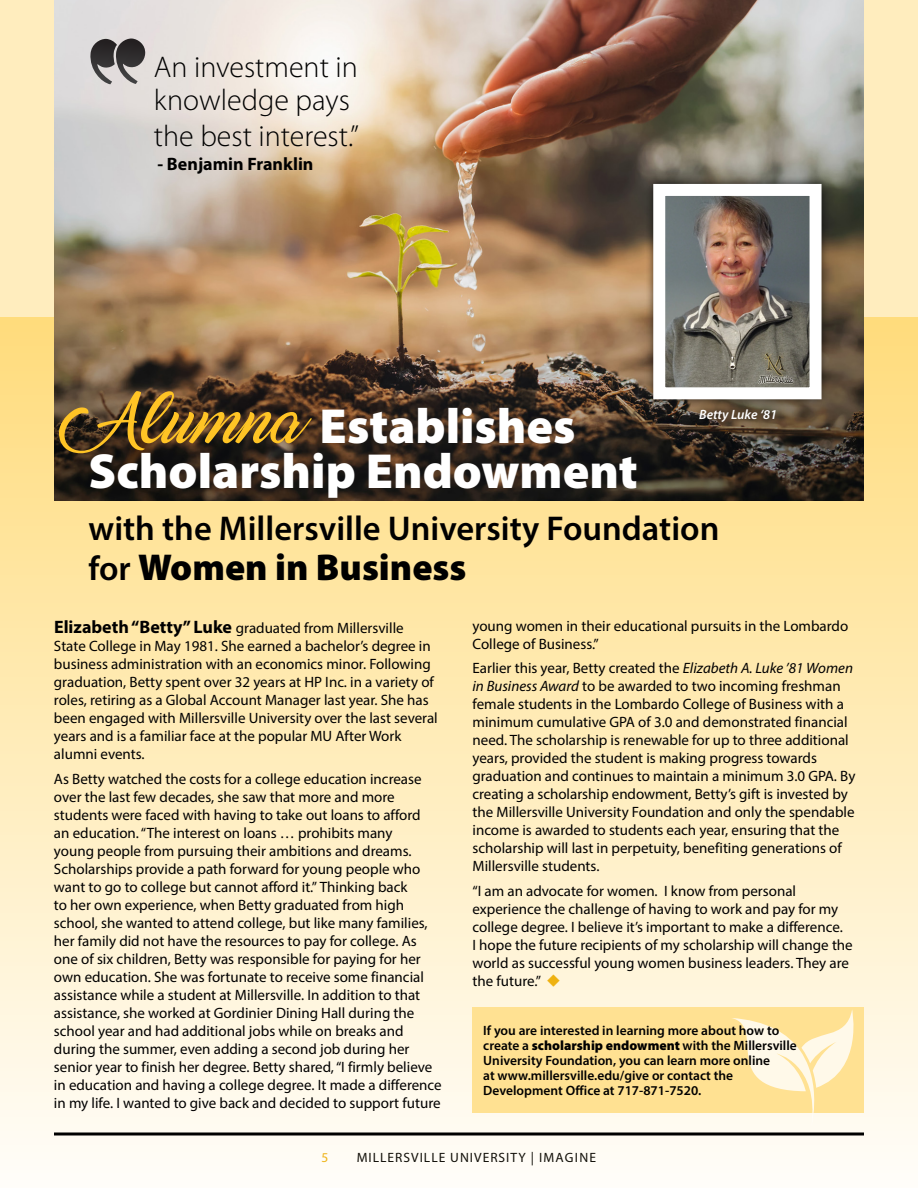
<style>
.page{position:relative;width:918px;height:1188px;background:#fff}
.page>*{position:absolute;margin:0;border:0;box-sizing:border-box;transform-origin:0 0}
.t1{font:900 49.5px/45px "Myriad Pro";color:#fff}
.t2{font:900 37.5px "Myriad Pro";color:#000}
.t3{font:600 34.5px "Myriad Pro";color:#000}
.t4{font:300 30px/33px "Myriad Pro";color:#000}
.t5{font:700 18px "Myriad Pro";color:#000}
.t6{font:15px/18px "Myriad Pro";color:#000}
.t7{font:600 13.5px/15px "Myriad Pro";color:#000}
.t8{font:13.5px "Myriad Pro";letter-spacing:.075em;color:#000}
.t9{font:italic 600 13.5px "Myriad Pro";color:#fff}
.t10{font:13.5px "Myriad Pro";color:#eeb111}
.s1{font-family:"Marguerite";font-weight:400;font-size:52.5px;color:#ffc425}
.s2{font-weight:600;font-size:34.5px}
.s3{font-weight:700;font-size:18px}
.s4{font-style:italic}
.s5{color:#eeb111}
.s6{font-weight:900}
</style>
<div class="page">
<div style="left:0;top:0;width:918px;height:318px;background:#ffedbe"></div>
<div style="left:0;top:318px;width:918px;height:870px;background:linear-gradient(to bottom,#ffdc7b,#fffdf9)"></div>
<img style="left:54px;top:0;width:810px;height:501px">
<div style="left:645px;top:176px;width:185px;height:231px;background:#000;opacity:.6"></div>
<img style="left:666px;top:197px;width:143px;height:189px">
<div style="left:653px;top:184px;width:169px;height:215px;border:12px solid #fff"></div>
<svg style="left:89px;top:39px;width:57px;height:45px;background:#7a7777"></svg>
<div style="left:472px;top:1007px;width:392px;height:106px;background:#ffe192"></div>
<div style="left:692px;top:402px;width:91px;height:28px;background:#000;opacity:.75"></div>
<hr style="left:54px;top:1132px;width:810px;height:3px;background:#000">
<svg style="left:730px;top:1010px;width:125px;height:116px"></svg>
<h3 class="t4" style="left:154px;top:50px;width:206px">An investment in knowledge pays</h3>
<h3 class="t4" style="left:154px;top:119px;width:207px">the best interest.”</h3>
<p class="t5" style="left:158px;top:152px;width:158px">- Benjamin Franklin</p>
<h1 class="t1" style="left:88px;top:402px;width:551px"><span class="s1">Alumna</span> Establishes<br>Scholarship Endowment</h1>
<h3 class="t3" style="left:88px;top:506px;width:632px">with the Millersville University Foundation</h3>
<h2 class="t2" style="left:88px;top:542px;width:379px"><span class="s2">for</span> Women in Business</h2>
<p class="t9" style="left:699px;top:406px;width:79px">Betty Luke ‘81</p>
<p class="t6" style="left:54px;top:619px;width:385px"><span class="s3">Elizabeth “Betty” Luke</span> graduated from Millersville State College in May 1981. She earned a bachelor’s degree in business administration with an economics minor. Following graduation, Betty spent over 32 years at HP Inc. in a variety of roles, retiring as a Global Account Manager last year. She has been engaged with Millersville University over the last several years and is a familiar face at the popular MU After Work alumni events.</p>
<p class="t6" style="left:54px;top:769px;width:389px">As Betty watched the costs for a college education increase over the last few decades, she saw that more and more students were faced with having to take out loans to afford<br>an education. “The interest on loans … prohibits many<br>young people from pursuing their ambitions and dreams.<br>Scholarships provide a path forward for young people who want to go to college but cannot afford it.” Thinking back<br>to her own experience, when Betty graduated from high school, she wanted to attend college, but like many families, her family did not have the resources to pay for college. As one of six children, Betty was responsible for paying for her own education. She was fortunate to receive some financial assistance while a student at Millersville. In addition to that assistance, she worked at Gordinier Dining Hall during the school year and had additional jobs while on breaks and during the summer, even adding a second job during her senior year to finish her degree. Betty shared, “I firmly believe in education and having a college degree. It made a difference in my life. I wanted to give back and decided to support future</p>
<p class="t6" style="left:472px;top:616px;width:377px">young women in their educational pursuits in the Lombardo<br>College of Business.”</p>
<p class="t6" style="left:472px;top:659px;width:385px">Earlier this year, Betty created the <span class="s4">Elizabeth A. Luke ’81 Women in Business Award</span> to be awarded to two incoming freshman female students in the Lombardo College of Business with a minimum cumulative GPA of 3.0 and demonstrated financial need. The scholarship is renewable for up to three additional years, provided the student is making progress towards graduation and continues to maintain a minimum 3.0 GPA. By creating a scholarship endowment, Betty’s gift is invested by the Millersville University Foundation and only the spendable income is awarded to students each year, ensuring that the scholarship will last in perpetuity, benefiting generations of Millersville students.</p>
<p class="t6" style="left:472px;top:882px;width:382px">“I am an advocate for women. I know from personal experience the challenge of having to work and pay for my college degree. I believe it’s important to make a difference.<br>I hope the future recipients of my scholarship will change the world as successful young women business leaders. They are the future.” <span class="s5">◆</span></p>
<p class="t7" style="left:483px;top:1023px;width:315px">If you are interested in learning more about how to create a <span class="s6">scholarship endowment</span> with the Millersville University Foundation, you can learn more online<br>at www.millersville.edu/give or contact the Development Office at 717-871-7520.</p>
<p class="t10" style="left:322px;top:1150px;width:8px">5</p>
<p class="t8" style="left:357px;top:1150px;width:241px">MILLERSVILLE UNIVERSITY | IMAGINE</p>
</div>
